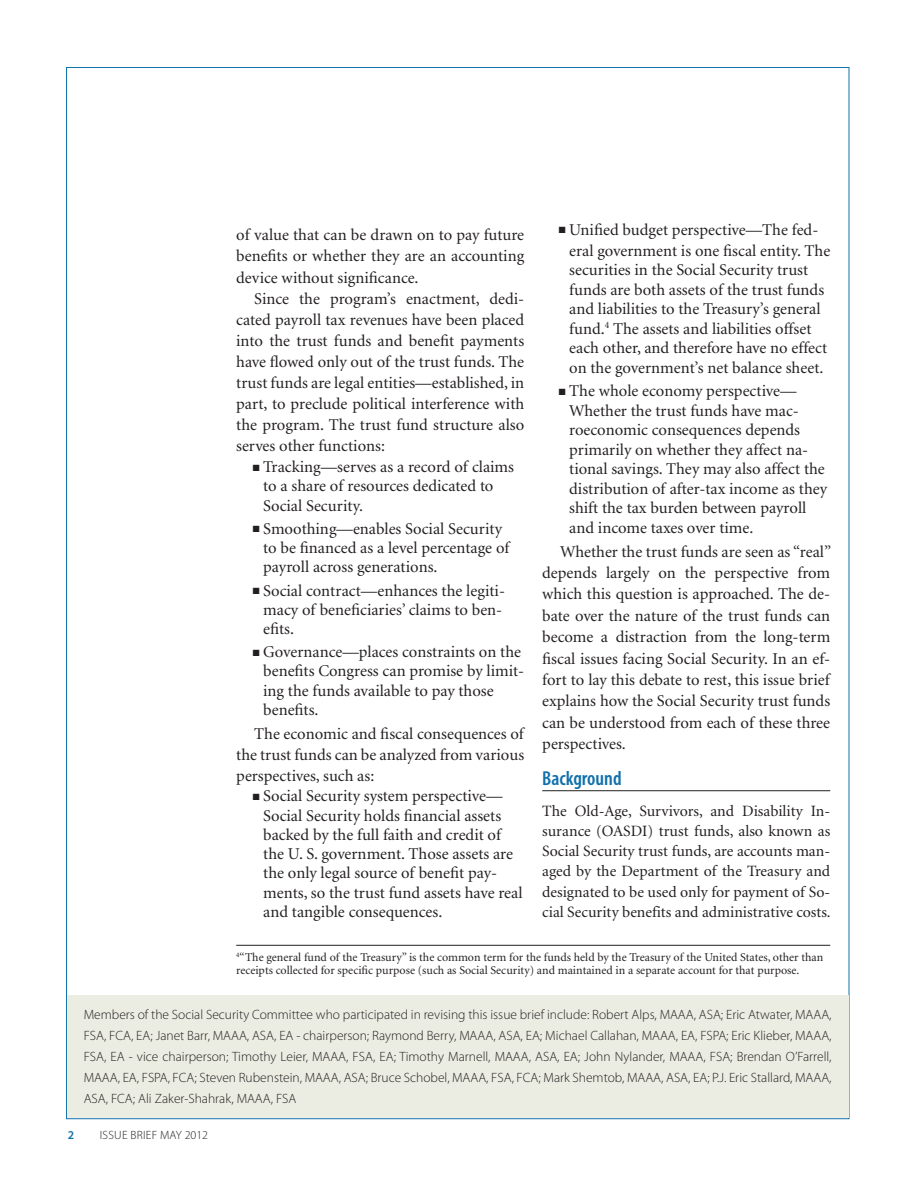
<style>
.page{position:relative;width:918px;height:1188px;background:#fff}
.page>*{position:absolute;margin:0;border:0;box-sizing:border-box;transform-origin:0 0}
.Subhead_Underline{font:600 condensed 20.25px "Myriad Pro";color:#1170ab}
.Intro_Bullet_Indents{font:16.5px/19.2px "Minion";color:#231f20}
.Intro_text{font:16.5px/21.1px "Minion";color:#231f20;text-align:justify}
.Body_Text_First_Para{font:15.75px/20.2px "Minion";color:#231f20;text-align:justify}
.Intro_text-2{font:300 13.5px/21px "Myriad Pro";color:#231f20;text-align:justify}
.Footnotes{font:12px/13.5px "Minion";color:#231f20}
.t1{font:300 12px "Myriad Pro";letter-spacing:.02em;color:#231f20}
.t2{font:600 12px "Myriad Pro";color:#1170ab}
</style>
<div class="page">
<div style="left:67px;top:996px;width:781px;height:122px;background:#ecede2"></div>
<hr style="left:542px;top:790px;width:288px;height:1px;background:#231f20">
<hr style="left:236px;top:945px;width:594px;height:1px;background:#231f20">
<p class="Intro_Bullet_Indents" style="left:569px;top:220px;width:263px;line-height:21px;text-indent:-10px">■ Unified budget perspective—The fed&shy;eral government is one fiscal entity. The</p>
<p class="Intro_Bullet_Indents" style="left:569px;top:261px;width:259px">securities in the Social Security trust funds are both assets of the trust funds and liabilities to the Treasury’s general fund.<sup>4</sup> The assets and liabilities offset each other, and therefore have no effect on the government’s net balance sheet.</p>
<p class="Intro_Bullet_Indents" style="left:569px;top:382px;width:259px;text-indent:-10px">■ The whole economy perspective— Whether the trust funds have mac&shy;roeconomic consequences depends primarily on whether they affect na&shy;tional savings. They may also affect the distribution of after-tax income as they shift the tax burden between payroll and income taxes over time.</p>
<p class="Intro_text" style="left:542px;top:541px;width:290px;text-indent:18px">Whether the trust funds are seen as “real” depends largely on the perspective from which this question is approached. The de&shy;bate over the nature of the trust funds can become a distraction from the long-term fiscal issues facing Social Security. In an ef&shy;fort to lay this debate to rest, this issue brief explains how the Social Security trust funds can be understood from each of these three perspectives.</p>
<p class="Subhead_Underline" style="left:542px;top:767px;width:81px">Background</p>
<p class="Body_Text_First_Para" style="left:542px;top:801px;width:290px">The Old-Age, Survivors, and Disability In&shy;surance (OASDI) trust funds, also known as Social Security trust funds, are accounts man&shy;aged by the Department of the Treasury and designated to be used only for payment of So&shy;cial Security benefits and administrative costs.</p>
<p class="Footnotes" style="left:236px;top:950px;width:589px"><sup>4</sup>“The general fund of the Treasury” is the common term for the funds held by the Treasury of the United States, other than receipts collected for specific purpose (such as Social Security) and maintained in a separate account for that purpose.</p>
<p class="Intro_text" style="left:236px;top:225px;width:289px">of value that can be drawn on to pay future benefits or whether they are an accounting device without significance.</p>
<p class="Intro_text" style="left:236px;top:288px;width:290px;text-indent:18px">Since the program’s enactment, dedi&shy;cated payroll tax revenues have been placed into the trust funds and benefit payments have flowed only out of the trust funds. The trust funds are legal entities—established, in part, to preclude political interference with the program. The trust fund structure also serves other functions:</p>
<p class="Intro_Bullet_Indents" style="left:263px;top:458px;width:252px;text-indent:-10px">■ Tracking—serves as a record of claims to a share of resources dedicated to<br>Social Security.</p>
<p class="Intro_Bullet_Indents" style="left:263px;top:520px;width:248px;text-indent:-10px">■ Smoothing—enables Social Security to be financed as a level percentage of payroll across generations.</p>
<p class="Intro_Bullet_Indents" style="left:263px;top:581px;width:243px;text-indent:-10px">■ Social contract—enhances the legiti&shy;macy of beneficiaries’ claims to ben&shy;efits.</p>
<p class="Intro_Bullet_Indents" style="left:263px;top:643px;width:262px;text-indent:-10px">■ Governance—places constraints on the benefits Congress can promise by limit&shy;ing the funds available to pay those benefits.</p>
<p class="Intro_text" style="left:236px;top:723px;width:290px;text-indent:18px">The economic and fiscal consequences of the trust funds can be analyzed from various perspectives, such as:</p>
<p class="Intro_Bullet_Indents" style="left:263px;top:787px;width:261px;text-indent:-10px">■ Social Security system perspective— Social Security holds financial assets backed by the full faith and credit of the U. S. government. Those assets are the only legal source of benefit pay&shy;ments, so the trust fund assets have real and tangible consequences.</p>
<p class="Intro_text-2" style="left:84px;top:1004px;width:749px">Members of the Social Security Committee who participated in revising this issue brief include: Robert Alps, MAAA, ASA; Eric Atwater, MAAA, FSA, FCA, EA; Janet Barr, MAAA, ASA, EA - chairperson; Raymond Berry, MAAA, ASA, EA; Michael Callahan, MAAA, EA, FSPA; Eric Klieber, MAAA, FSA, EA - vice chairperson; Timothy Leier, MAAA, FSA, EA; Timothy Marnell, MAAA, ASA, EA; John Nylander, MAAA, FSA; Brendan O’Farrell, MAAA, EA, FSPA, FCA; Steven Rubenstein, MAAA, ASA; Bruce Schobel, MAAA, FSA, FCA; Mark Shemtob, MAAA, ASA, EA; P.J. Eric Stallard, MAAA, ASA, FCA; Ali Zaker-Shahrak, MAAA, FSA</p>
<p class="t2" style="left:68px;top:1128px;width:8px">2</p>
<p class="t1" style="left:100px;top:1129px;width:110px">ISSUE BRIEF MAY 2012</p>
</div>
